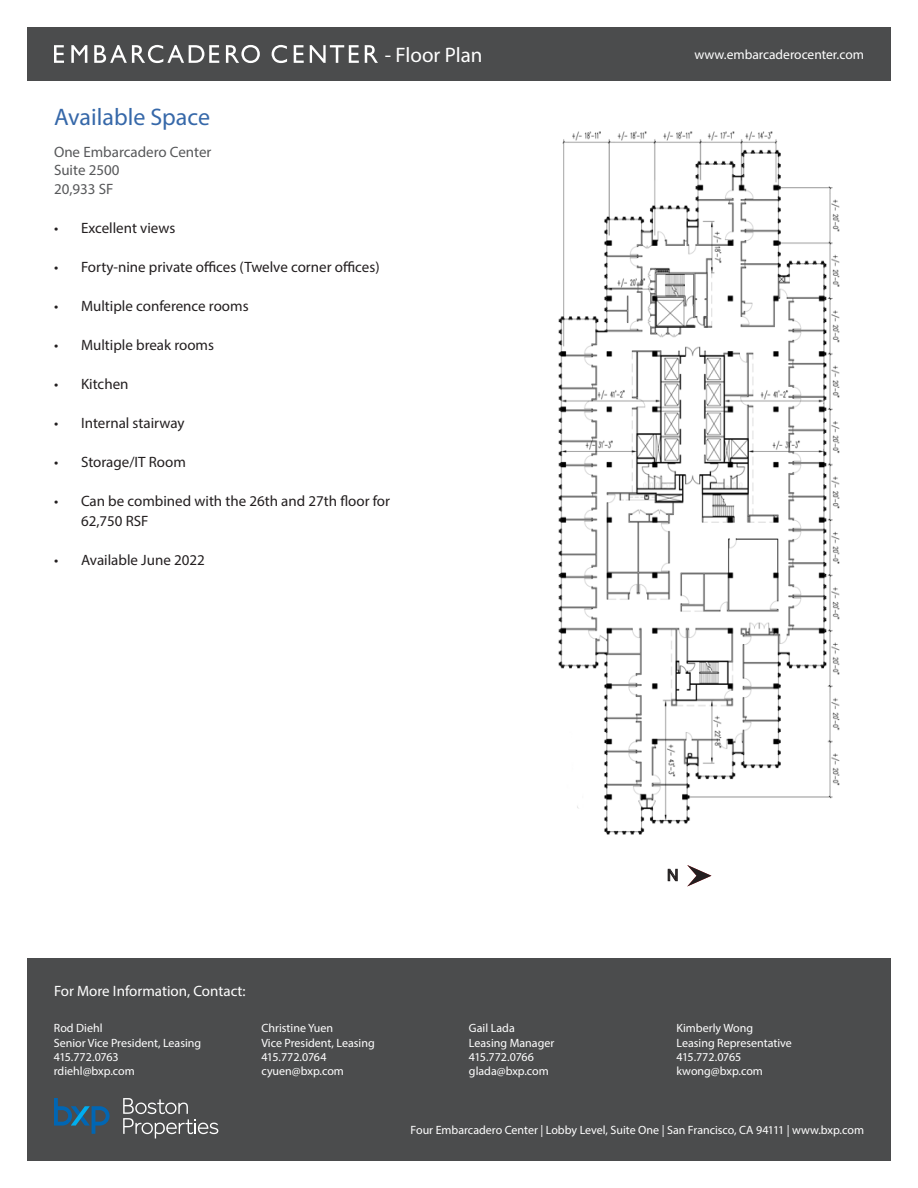
<style>
.page{position:relative;width:918px;height:1188px;background:#fff}
.page>*{position:absolute;margin:0;border:0;box-sizing:border-box;transform-origin:0 0}
.t1{font:24px "Myriad Pro";color:#3668a9}
.t2{font:21px "Myriad Pro";color:#fff}
.t3{font:16.95px "Myriad Pro";color:#231f20;scale:1.05 1}
.t4{font:15px/19.5px "Myriad Pro";color:#231f20}
.t5{font:15px "Myriad Pro";color:#57585a}
.t6{font:15px "Myriad Pro";color:#fff}
.t7{font:13.5px "Myriad Pro";color:#fff}
.t8{font:12px "Myriad Pro";color:#fff}
.t9{font:12px "Myriad Pro";letter-spacing:-.02em;color:#fff}
</style>
<div class="page">
<div style="left:27px;top:27px;width:864px;height:54px;background:#4b4c4d"></div>
<div style="left:27px;top:958px;width:864px;height:203px;background:#4b4c4d"></div>
<svg style="left:54px;top:1098px;width:56px;height:36px"></svg>
<svg style="left:123px;top:1098px;width:95px;height:40px"></svg>
<svg style="left:54px;top:45px;width:10px;height:18px"></svg>
<svg style="left:71px;top:45px;width:16px;height:18px"></svg>
<svg style="left:94px;top:45px;width:125px;height:18px"></svg>
<svg style="left:226px;top:45px;width:34px;height:18px"></svg>
<svg style="left:272px;top:45px;width:15px;height:18px"></svg>
<svg style="left:294px;top:45px;width:10px;height:18px"></svg>
<svg style="left:310px;top:45px;width:49px;height:18px"></svg>
<svg style="left:365px;top:45px;width:13px;height:18px"></svg>
<svg style="left:687px;top:865px;width:24px;height:21px"></svg>
<img style="left:558px;top:131px;width:282px;height:704px">
<p class="t2" style="left:385px;top:42px;width:99px">- Floor Plan</p>
<p class="t7" style="left:694px;top:46px;width:171px">www.embarcaderocenter.com</p>
<p class="t1" style="left:54px;top:102px;width:158px">Available Space</p>
<p class="t5" style="left:54px;top:143px;width:159px">One Embarcadero Center</p>
<p class="t5" style="left:54px;top:161px;width:67px">Suite 2500</p>
<p class="t5" style="left:54px;top:180px;width:61px">20,933 SF</p>
<p class="t4" style="left:54px;top:218px;width:123px">• Excellent views</p>
<p class="t4" style="left:54px;top:257px;width:327px">• Forty-nine private offices (Twelve corner offices)</p>
<p class="t4" style="left:54px;top:296px;width:196px">• Multiple conference rooms</p>
<p class="t4" style="left:54px;top:335px;width:162px">• Multiple break rooms</p>
<p class="t4" style="left:54px;top:374px;width:76px">• Kitchen</p>
<p class="t4" style="left:54px;top:413px;width:132px">• Internal stairway</p>
<p class="t4" style="left:54px;top:452px;width:133px">• Storage/IT Room</p>
<p class="t4" style="left:81px;top:491px;width:311px;text-indent:-27px">• Can be combined with the 26th and 27th floor for<br>62,750 RSF</p>
<p class="t4" style="left:54px;top:550px;width:152px">• Available June 2022</p>
<h3 class="t3" style="left:667px;top:865px;width:13px">N</h3>
<p class="t6" style="left:54px;top:982px;width:193px">For More Information, Contact:</p>
<p class="t8" style="left:54px;top:1021px;width:50px">Rod Diehl</p>
<p class="t8" style="left:54px;top:1035px;width:149px">Senior Vice President, Leasing</p>
<p class="t9" style="left:54px;top:1050px;width:66px">415.772.0763</p>
<p class="t8" style="left:54px;top:1064px;width:82px">rdiehl@bxp.com</p>
<p class="t8" style="left:261px;top:1021px;width:73px">Christine Yuen</p>
<p class="t8" style="left:261px;top:1035px;width:115px">Vice President, Leasing</p>
<p class="t9" style="left:261px;top:1050px;width:67px">415.772.0764</p>
<p class="t8" style="left:261px;top:1064px;width:84px">cyuen@bxp.com</p>
<p class="t8" style="left:469px;top:1021px;width:47px">Gail Lada</p>
<p class="t8" style="left:469px;top:1035px;width:87px">Leasing Manager</p>
<p class="t9" style="left:469px;top:1050px;width:67px">415.772.0766</p>
<p class="t8" style="left:469px;top:1064px;width:81px">glada@bxp.com</p>
<p class="t8" style="left:677px;top:1021px;width:78px">Kimberly Wong</p>
<p class="t8" style="left:677px;top:1035px;width:117px">Leasing Representative</p>
<p class="t9" style="left:677px;top:1050px;width:66px">415.772.0765</p>
<p class="t8" style="left:677px;top:1064px;width:88px">kwong@bxp.com</p>
<p class="t8" style="left:411px;top:1123px;width:455px">Four Embarcadero Center | Lobby Level, Suite One | San Francisco, CA 94111 | www.bxp.com</p>
</div>
